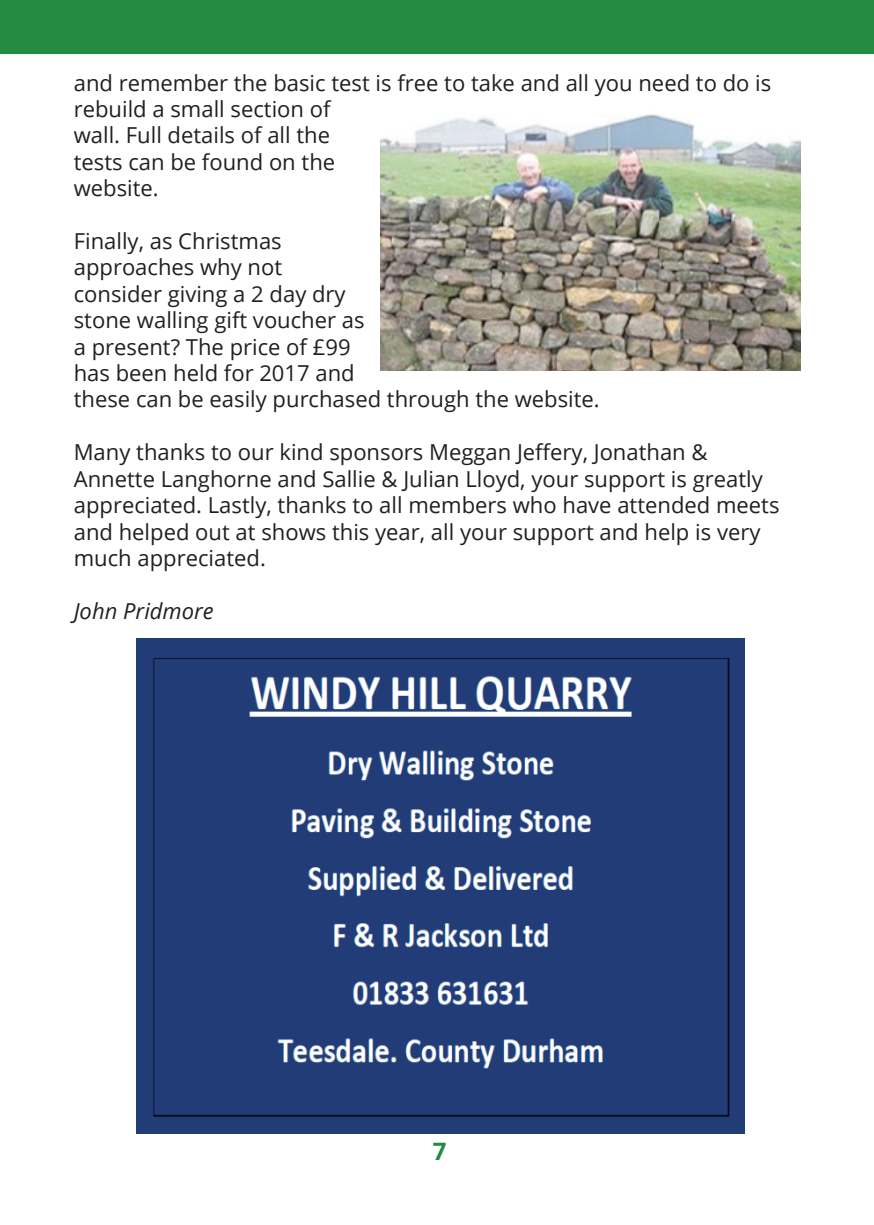
<style>
.page{position:relative;width:874px;height:1225px;background:#fff}
.page>*{position:absolute;margin:0;border:0;box-sizing:border-box;transform-origin:0 0}
.t1{font:700 24px "Open Sans";color:#238b40}
.t2{font:22px/26.4px "Open Sans";color:#231f20}
.t3{font:italic 22px "Open Sans";color:#231f20}
</style>
<div class="page">
<div style="left:0;top:0;width:873px;height:54px;background:#238b40"></div>
<img style="left:380px;top:114px;width:419px;height:257px">
<img style="left:136px;top:638px;width:608px;height:495px">
<p class="t2" style="left:74px;top:69px;width:698px">and remember the basic test is free to take and all you need to do is rebuild a small section of<br>wall. Full details of all the<br>tests can be found on the<br>website.</p>
<p class="t2" style="left:74px;top:227px;width:527px">Finally, as Christmas<br>approaches why not<br>consider giving a 2 day dry<br>stone walling gift voucher as<br>a present? The price of £99<br>has been held for 2017 and<br>these can be easily purchased through the website.</p>
<p class="t2" style="left:74px;top:438px;width:707px">Many thanks to our kind sponsors Meggan Jeffery, Jonathan &amp; Annette Langhorne and Sallie &amp; Julian Lloyd, your support is greatly appreciated. Lastly, thanks to all members who have attended meets and helped out at shows this year, all your support and help is very much appreciated.</p>
<p class="t3" style="left:74px;top:595px;width:141px">John Pridmore</p>
<p class="t1" style="left:433px;top:1134px;width:15px">7</p>
</div>
